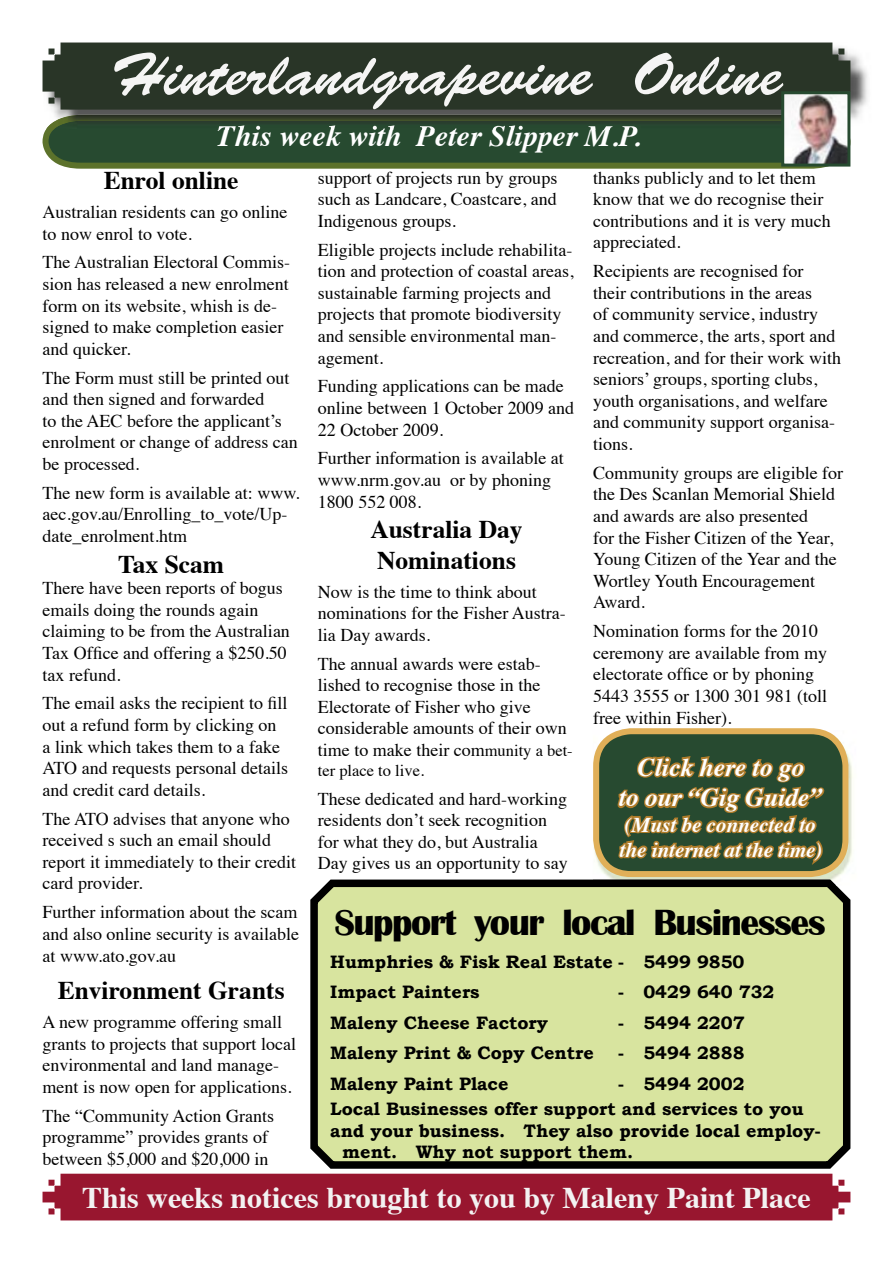
<style>
.page{position:relative;width:893px;height:1263px;background:#fff}
.page>*{position:absolute;margin:0;border:0;box-sizing:border-box;transform-origin:0 0}
.t1{font:60px "Brush Script Std";color:#f5f5f4}
.t2{font:700 37.5px "Britannic";letter-spacing:-.04em;color:#000}
.t3{font:700 30px "Times";color:#f3f2f2}
.t4{font:italic 700 30px "Times";color:#fff}
.t5{font:700 25.5px/30.6px "Times";color:#000}
.t6{font:italic 700 25.5px/30.6px "Times";color:#fff;text-align:center}
.t7{font:italic 700 21px/25.2px "Times";color:#fff}
.t8{font:18px/21.6px "Times";color:#000}
.t9{font:700 18px/30.6px "Bookman Old Style";color:#000}
.t10{font:16.5px "Times";color:#000}
.s1{font-size:16.5px}
</style>
<div class="page">
<div style="left:43px;top:1174px;width:807px;height:46px;background:#98162f"></div>
<svg style="left:310px;top:879px;width:540px;height:290px;background:#cad595"></svg>
<img style="left:850px;top:53px;width:18px;height:77px">
<div style="left:43px;top:43px;width:807px;height:48px;background:#293527"></div>
<svg style="left:43px;top:91px;width:807px;height:78px;background:#3f533d"></svg>
<img style="left:608px;top:754px;width:245px;height:131px">
<img style="left:593px;top:879px;width:243px;height:6px">
<img style="left:593px;top:883px;width:238px;height:2px">
<svg style="left:593px;top:728px;width:255px;height:149px;background:#636739"></svg>
<h1 class="t1" style="left:110px;top:41px;width:674px">Hinterlandgrapevine Online</h1>
<h3 class="t4" style="left:217px;top:108px;width:426px">This week with Peter Slipper M.P.</h3>
<h3 class="t5" style="left:104px;top:163px;width:136px">Enrol online</h3>
<p class="t8" style="left:43px;top:200px;width:246px">Australian residents can go online to now enrol to vote.</p>
<p class="t8" style="left:43px;top:250px;width:249px">The Australian Electoral Commis&shy;sion has released a new enrolment form on its website, whish is de&shy;signed to make completion easier and quicker.</p>
<p class="t8" style="left:43px;top:365px;width:257px">The Form must still be printed out and then signed and forwarded<br>to the AEC before the applicant’s enrolment or change of address can be processed.</p>
<p class="t8" style="left:43px;top:480px;width:259px">The new form is available at: www. aec.gov.au/Enrolling_to_vote/Up&shy;date_enrolment.htm</p>
<h3 class="t5" style="left:118px;top:546px;width:108px">Tax Scam</h3>
<p class="t8" style="left:43px;top:576px;width:249px">There have been reports of bogus emails doing the rounds again claiming to be from the Australian<br>Tax Office and offering a $250.50 tax refund.</p>
<p class="t8" style="left:43px;top:691px;width:247px">The email asks the recipient to fill out a refund form by clicking on a link which takes them to a fake<br>ATO and requests personal details and credit card details.</p>
<p class="t8" style="left:43px;top:806px;width:255px">The ATO advises that anyone who received s such an email should report it immediately to their credit card provider.</p>
<p class="t8" style="left:43px;top:900px;width:258px;text-align:justify">Further information about the scam and also online security is available at www.ato.gov.au</p>
<h3 class="t5" style="left:58px;top:973px;width:228px">Environment Grants</h3>
<p class="t8" style="left:43px;top:1010px;width:255px">A new programme offering small grants to projects that support local environmental and land manage&shy;ment is now open for applications.</p>
<p class="t8" style="left:43px;top:1103px;width:233px">The “Community Action Grants programme” provides grants of between $5,000 and $20,000 in</p>
<p class="t8" style="left:318px;top:165px;width:241px;text-align:justify">support of projects run by groups such as Landcare, Coastcare, and Indigenous groups.</p>
<p class="t8" style="left:318px;top:237px;width:257px">Eligible projects include rehabilita&shy;tion and protection of coastal areas, sustainable farming projects and projects that promote biodiversity and sensible environmental man&shy;agement.</p>
<p class="t8" style="left:318px;top:374px;width:258px">Funding applications can be made online between 1 October 2009 and<br>22 October 2009.</p>
<p class="t8" style="left:318px;top:446px;width:247px">Further information is available at www.nrm.gov.au or by phoning<br>1800 552 008.</p>
<h3 class="t5" style="left:370px;top:512px;width:154px">Australia Day<br>Nominations</h3>
<p class="t8" style="left:318px;top:579px;width:249px">Now is the time to think about nominations for the Fisher Austra&shy;lia Day awards.</p>
<p class="t8" style="left:318px;top:651px;width:256px">The annual awards were estab&shy;lished to recognise those in the<br>Electorate of Fisher who give considerable amounts of their own time to make their com<span class="s1">munity a bet-</span></p>
<p class="t10" style="left:318px;top:755px;width:108px">ter place to live.</p>
<p class="t8" style="left:318px;top:786px;width:251px">These dedicated and hard-working residents don’t seek recognition for what they do, but Australia Day gives us an opportunity to say</p>
<p class="t8" style="left:593px;top:165px;width:239px">thanks publicly and to let them know that we do recognise their contributions and it is very much appreciated.</p>
<p class="t8" style="left:593px;top:259px;width:249px">Recipients are recognised for<br>their contributions in the areas<br>of community service, industry and commerce, the arts, sport and recreation, and for their work with seniors’ groups, sporting clubs, youth organisations, and welfare and community support organisa&shy;tions.</p>
<p class="t8" style="left:593px;top:460px;width:251px">Community groups are eligible for the Des Scanlan Memorial Shield and awards are also presented<br>for the Fisher Citizen of the Year,<br>Young Citizen of the Year and the<br>Wortley Youth Encouragement<br>Award.</p>
<p class="t8" style="left:593px;top:619px;width:235px">Nomination forms for the 2010 ceremony are available from my electorate office or by phoning<br>5443 3555 or 1300 301 981 (toll free within Fisher).</p>
<h3 class="t6" style="left:619px;top:749px;width:205px">Click here to go<br>to our “Gig Guide”</h3>
<p class="t7" style="left:620px;top:810px;width:205px">(Must be connected to the internet at the time)</p>
<h2 class="t2" style="left:334px;top:901px;width:493px">Support your local Businesses</h2>
<p class="t9" style="left:330px;top:946px;width:416px">Humphries &amp; Fisk Real Estate - 5499 9850<br>Impact Painters</p>
<p class="t9" style="left:618px;top:976px;width:158px">- 0429 640 732</p>
<p class="t9" style="left:330px;top:1007px;width:219px">Maleny Cheese Factory</p>
<p class="t9" style="left:618px;top:1007px;width:128px">- 5494 2207</p>
<p class="t9" style="left:330px;top:1038px;width:265px">Maleny Print &amp; Copy Centre</p>
<p class="t9" style="left:618px;top:1038px;width:128px">- 5494 2888</p>
<p class="t9" style="left:330px;top:1068px;width:180px">Maleny Paint Place</p>
<p class="t9" style="left:330px;top:1071px;width:475px;line-height:25.2px;text-indent:288px">- 5494 2002<br>Local Businesses offer support and services to you</p>
<p class="t9" style="left:342px;top:1119px;width:480px;line-height:21.6px;text-indent:-12px">and your business. They also provide local employ&shy;ment. Why not support them.</p>
<h3 class="t3" style="left:82px;top:1169px;width:730px">This weeks notices brought to you by Maleny Paint Place</h3>
</div>
